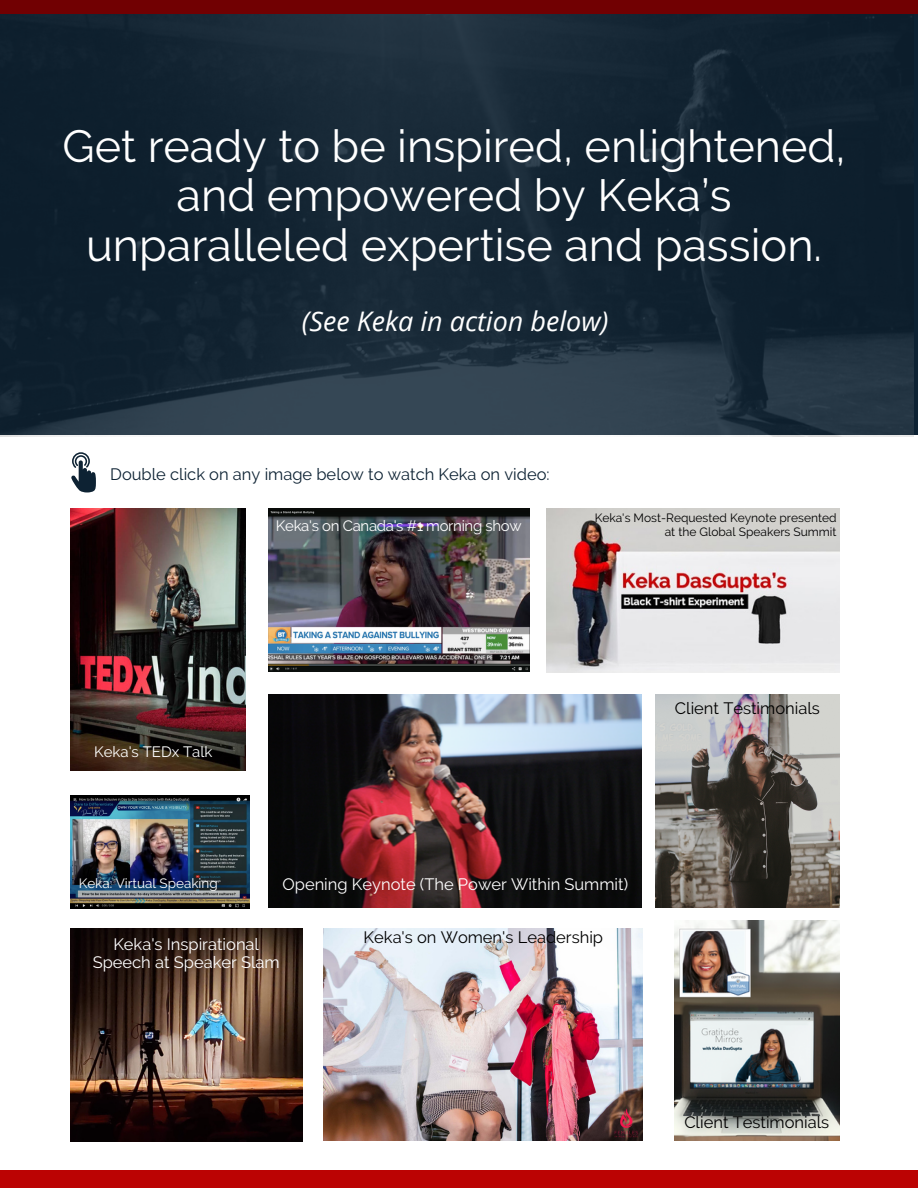
<style>
.page{position:relative;width:918px;height:1188px;background:#fff}
.page>*{position:absolute;margin:0;border:0;box-sizing:border-box;transform-origin:0 0}
.t1{font:45px/49.5px "Raleway";color:#fff;text-align:center}
.t2{font:italic 27px "Open Sans";color:#fff}
.t3{font:16.5px/18px "Raleway";color:#fff;text-align:center}
.t4{font:16.5px "Raleway";color:#000}
.t5{font:16.5px "Raleway";color:#0d2233}
.t6{font:15px "Raleway";letter-spacing:-.02em;color:#fff}
.t7{font:15px "Raleway";color:#fff}
.t8{font:13.5px "Raleway";color:#fff}
.t9{font:12px/14px "Raleway";color:#000;text-align:right}
</style>
<div class="page">
<img style="left:70px;top:928px;width:232px;height:214px">
<img style="left:268px;top:508px;width:261px;height:164px">
<img style="left:71px;top:508px;width:174px;height:263px">
<img style="left:655px;top:695px;width:185px;height:213px">
<img style="left:323px;top:928px;width:320px;height:213px">
<img style="left:674px;top:920px;width:165px;height:221px">
<img style="left:268px;top:695px;width:374px;height:213px">
<img style="left:546px;top:508px;width:294px;height:165px">
<svg style="left:71px;top:452px;width:25px;height:40px"></svg>
<img style="left:70px;top:796px;width:179px;height:112px">
<div style="left:0;top:1170px;width:918px;height:18px;background:#bb0303"></div>
<img style="left:0;top:14px;width:913px;height:422px">
<div style="left:0;top:0;width:918px;height:14px;background:#710002"></div>
<p class="t1" style="left:63px;top:121px;width:785px">Get ready to be inspired, enlightened, and empowered by Keka’s unparalleled expertise and passion.</p>
<p class="t2" style="left:302px;top:302px;width:308px">(See Keka in action below)</p>
<p class="t5" style="left:110px;top:464px;width:441px">Double click on any image below to watch Keka on video:</p>
<p class="t6" style="left:276px;top:517px;width:247px">Keka's on Canada's #1 morning show</p>
<p class="t9" style="left:595px;top:510px;width:243px">Keka's Most-Requested Keynote presented at the Global Speakers Summit</p>
<p class="t7" style="left:94px;top:743px;width:120px">Keka's TEDx Talk</p>
<p class="t4" style="left:675px;top:698px;width:146px">Client Testimonials</p>
<p class="t8" style="left:79px;top:875px;width:141px">Keka: Virtual Speaking</p>
<p class="t3" style="left:282px;top:875px;width:347px">Opening Keynote (The Power Within Summit)</p>
<p class="t3" style="left:93px;top:935px;width:189px">Keka's Inspirational<br>Speech at Speaker Slam</p>
<p class="t4" style="left:364px;top:927px;width:241px">Keka's on Women's Leadership</p>
<p class="t4" style="left:684px;top:1113px;width:146px">Client Testimonials</p>
</div>
